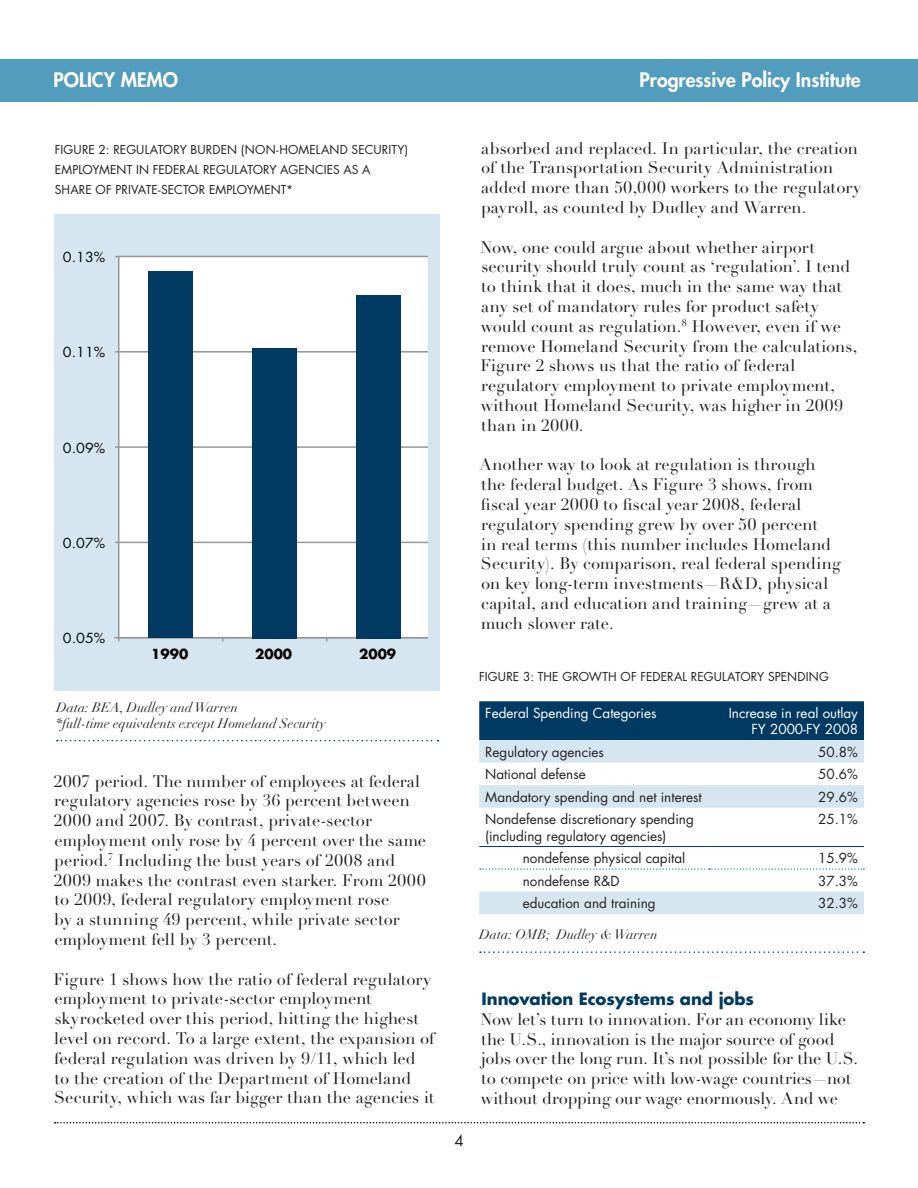
<style>
.page{position:relative;width:918px;height:1188px;background:#fff}
.page>*{position:absolute;margin:0;border:0;box-sizing:border-box;transform-origin:0 0}
.t1{font:800 19.5px "Futura";color:#fff}
.t2{font:16.5px/19.8px "Didot LH";letter-spacing:.005em;color:#231f20}
.t3{font:16.5px/19.8px "Didot LH";letter-spacing:-.015em;color:#231f20}
.t4{font:700 16.5px "Futura";letter-spacing:-.005em;color:#003a62}
.t5{font:15px "Futura";color:#231f20}
.t6{font:13.5px/16.2px "Futura";color:#231f20}
.t7{font:italic 13.5px/16.2px "Didot LH";color:#231f20}
.t8{font:13.5px/16.2px "Futura";color:#fff;text-align:right}
.t9{font:13.5px "Futura";color:#050504;scale:1.06 1}
.t10{font:700 13.5px "Futura";color:#050504}
.t11{font:12px/19.8px "Futura";letter-spacing:.15em;color:#231f20}
.t12{font:12px/19.8px "Futura";letter-spacing:.19em;color:#231f20}
.t13{font:12px "Futura";letter-spacing:.08em;color:#231f20}
</style>
<div class="page">
<div style="left:0;top:59px;width:918px;height:43px;background:#529cbe"></div>
<svg style="left:55px;top:1122px;width:809px;height:2px"></svg>
<div style="left:54px;top:214px;width:386px;height:477px;background:#d6e6f0"></div>
<svg style="left:57px;top:740px;width:382px;height:1px"></svg>
<div style="left:119px;top:257px;width:309px;height:380px;background:#fff"></div>
<hr style="left:118px;top:256px;width:2px;height:385px;background:#989898">
<hr style="left:115px;top:637px;width:313px;height:1px;background:#989898">
<hr style="left:115px;top:542px;width:313px;height:1px;background:#989898">
<hr style="left:115px;top:446px;width:313px;height:2px;background:#989898">
<hr style="left:115px;top:351px;width:313px;height:2px;background:#989898">
<hr style="left:115px;top:256px;width:313px;height:1px;background:#989898">
<div style="left:148px;top:272px;width:45px;height:366px;background:#003a62"></div>
<div style="left:252px;top:348px;width:45px;height:290px;background:#003a62"></div>
<div style="left:356px;top:295px;width:45px;height:343px;background:#003a62"></div>
<svg style="left:480px;top:951px;width:384px;height:2px"></svg>
<div style="left:479px;top:701px;width:385px;height:39px;background:#003a62"></div>
<svg style="left:479px;top:740px;width:385px;height:174px"></svg>
<hr style="left:479px;top:846px;width:230px;height:1px;background:#003a62">
<hr style="left:709px;top:846px;width:155px;height:1px;background:#003a62">
<svg style="left:480px;top:868px;width:384px;height:2px"></svg>
<p class="t1" style="left:54px;top:68px;width:100px">POLICY MEMO</p>
<p class="t1" style="left:640px;top:68px;width:223px">Progressive Policy Institute</p>
<p class="t12" style="left:55px;top:140px;width:355px">figure 2: Regulatory Burden (non-Homeland Security)<br>Emp</p>
<p class="t11" style="left:55px;top:160px;width:316px;text-indent:24px">loyment in federal regulatory agencies as a share of private-sector employment*</p>
<p class="t9" style="left:63px;top:248px;width:41px">0.13%</p>
<p class="t9" style="left:63px;top:343px;width:41px">0.11%</p>
<p class="t9" style="left:63px;top:438px;width:41px">0.09%</p>
<p class="t9" style="left:63px;top:534px;width:41px">0.07%</p>
<p class="t9" style="left:63px;top:629px;width:41px">0.05%</p>
<p class="t10" style="left:151px;top:645px;width:39px">1990</p>
<p class="t10" style="left:255px;top:645px;width:39px">2000</p>
<p class="t10" style="left:359px;top:645px;width:39px">2009</p>
<p class="t7" style="left:56px;top:699px;width:271px">Data: BEA, Dudley and Warren<br>*full-time equivalents except Homeland Security</p>
<p class="t2" style="left:54px;top:771px;width:374px">2007 period. The number of employees at federal regulatory agencies rose by 36 percent between 2000 and 2007. By contrast, private-sector employment only rose by 4 percent over the same period.<sup>7</sup> Including the bust years of 2008 and 2009 makes the contrast even starker. From 2000 to 2009, federal regulatory employment rose<br>by a stunning 49 percent, while private sector employment fell by 3 percent.</p>
<p class="t2" style="left:54px;top:969px;width:383px">Figure 1 shows how the ratio of federal regulatory employment to private-sector employment skyrocketed over this period, hitting the highest level on record. To a large extent, the expansion of federal regulation was driven by 9/11, which led<br>to the creation of the Department of Homeland Security, which was far bigger than the agencies it</p>
<p class="t2" style="left:481px;top:138px;width:381px">absorbed and replaced. In particular, the creation of the Transportation Security Administration added more than 50,000 workers to the regulatory payroll, as counted by Dudley and Warren.</p>
<p class="t2" style="left:480px;top:237px;width:379px">Now, one could argue about whether airport security should truly count as ‘regulation’. I tend to think that it does, much in the same way that any set of mandatory rules for product safety would count as regulation.<sup>8</sup> However, even if we remove Homeland Security from the calculations, Figure 2 shows us that the ratio of federal regulatory employment to private employment, without Homeland Security, was higher in 2009 than in 2000.</p>
<p class="t2" style="left:479px;top:455px;width:363px">Another way to look at regulation is through the federal budget. As Figure 3 shows, from fiscal year 2000 to fiscal year 2008, federal regulatory spending grew by over 50 percent<br>in real terms (this number includes Homeland Security). By comparison, real federal spending on key long-term investments—R&amp;D, physical capital, and education and training—grew at a much slower rate.</p>
<p class="t13" style="left:479px;top:669px;width:351px">Figure 3: The Growth of Federal Regulatory Spending</p>
<p class="t8" style="left:485px;top:705px;width:173px">Federal Spending Categories</p>
<p class="t8" style="left:729px;top:705px;width:131px">Increase in real outlay<br>FY 2000-FY 2008</p>
<p class="t6" style="left:485px;top:744px;width:120px">Regulatory agencies</p>
<p class="t6" style="left:818px;top:744px;width:41px">50.8%</p>
<p class="t6" style="left:485px;top:766px;width:102px">National defense</p>
<p class="t6" style="left:818px;top:766px;width:41px">50.6%</p>
<p class="t6" style="left:485px;top:789px;width:218px">Mandatory spending and net interest</p>
<p class="t6" style="left:818px;top:789px;width:41px">29.6%</p>
<p class="t6" style="left:485px;top:811px;width:210px">Nondefense discretionary spending (including regulatory agencies)</p>
<p class="t6" style="left:818px;top:811px;width:41px">25.1%</p>
<p class="t6" style="left:523px;top:850px;width:164px">nondefense physical capital</p>
<p class="t6" style="left:818px;top:850px;width:41px">15.9%</p>
<p class="t6" style="left:523px;top:873px;width:97px">nondefense R&amp;D</p>
<p class="t6" style="left:818px;top:873px;width:41px">37.3%</p>
<p class="t6" style="left:523px;top:895px;width:135px">education and training</p>
<p class="t6" style="left:818px;top:895px;width:41px">32.3%</p>
<p class="t7" style="left:479px;top:927px;width:180px">Data: OMB; Dudley &amp; Warren</p>
<p class="t5" style="left:454px;top:1131px;width:11px">4</p>
<p class="t4" style="left:482px;top:988px;width:274px">Innovation Ecosystems and jobs</p>
<p class="t3" style="left:480px;top:1010px;width:379px">Now let’s turn to innovation. For an economy like the U.S., innovation is the major source of good jobs over the long run. It’s not possible for the U.S. to compete on price with low-wage countries—not without dropping our wage enormously. And we</p>
</div>
